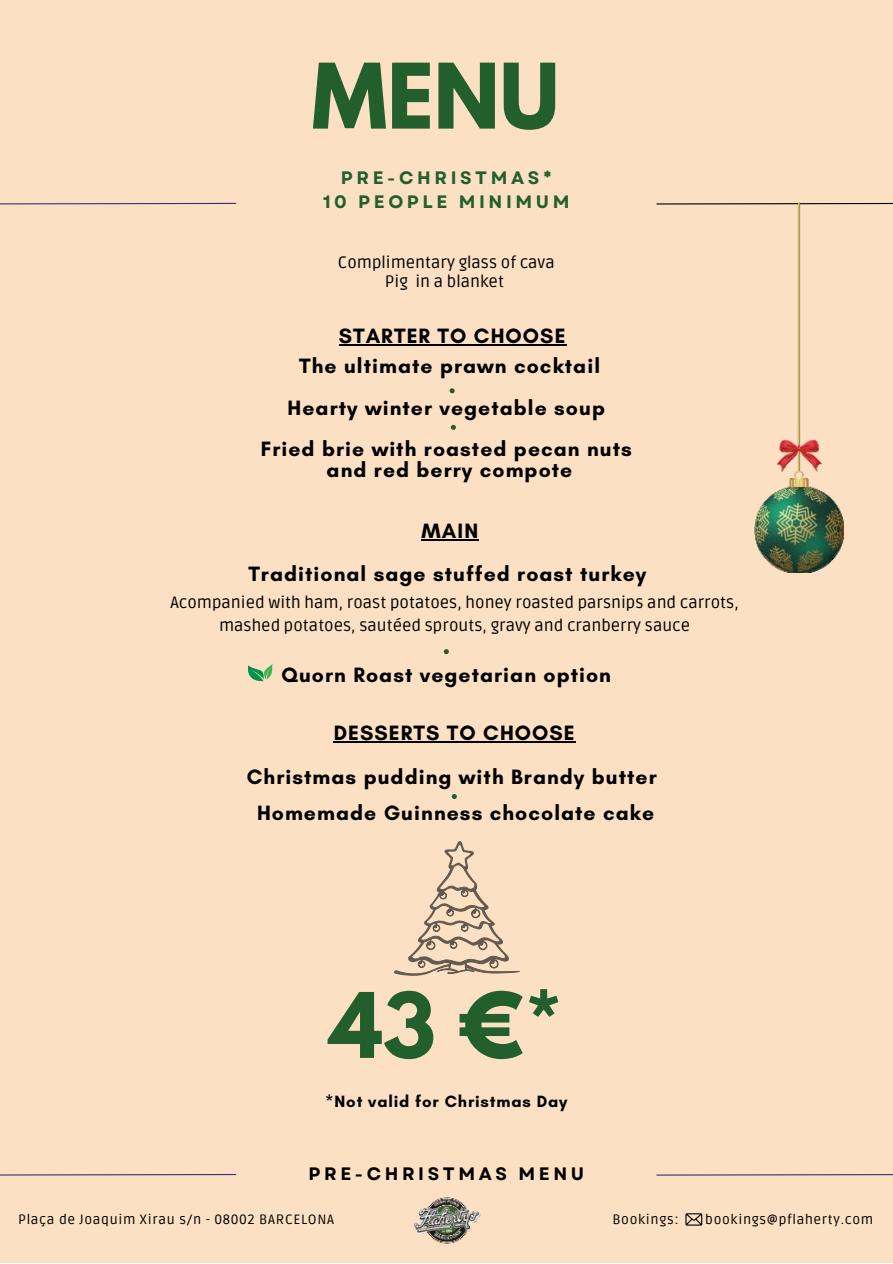
<style>
.page{position:relative;width:893px;height:1264px;background:#fff}
.page>*{position:absolute;margin:0;border:0;box-sizing:border-box;transform-origin:0 0}
.t1{font:700 79.95px "League Spartan";color:#235f2c}
.t2{font:700 21.15px "Glacial Indifference";letter-spacing:.05em;color:#000}
.t3{font:700 18px "Garet";letter-spacing:.2em;color:#235f2c}
.t4{font:700 18px "Garet";letter-spacing:.2em;color:#000}
.t5{font:700 16.65px "Glacial Indifference";letter-spacing:.05em;color:#000}
.t6{font:16.5px/22.5px "Ruda";color:#000;text-align:center}
.t7{font:13.5px "Ruda";letter-spacing:.05em;color:#000}
</style>
<div class="page">
<div style="left:0;top:0;width:892px;height:1262px;background:#fbe0c4"></div>
<svg style="left:0;top:202px;width:237px;height:3px"></svg>
<svg style="left:656px;top:202px;width:236px;height:3px"></svg>
<svg style="left:0;top:1174px;width:237px;height:2px"></svg>
<svg style="left:656px;top:1174px;width:236px;height:2px"></svg>
<img style="left:413px;top:1197px;width:68px;height:47px">
<svg style="left:685px;top:1213px;width:17px;height:12px"></svg>
<svg style="left:452px;top:794px;width:5px;height:5px"></svg>
<svg style="left:451px;top:425px;width:5px;height:5px"></svg>
<svg style="left:449px;top:388px;width:5px;height:5px"></svg>
<svg style="left:444px;top:649px;width:5px;height:5px"></svg>
<svg style="left:248px;top:664px;width:24px;height:17px"></svg>
<svg style="left:394px;top:841px;width:126px;height:134px"></svg>
<img style="left:754px;top:203px;width:89px;height:370px">
<hr style="left:421px;top:539px;width:58px;height:1px;background:#000">
<hr style="left:334px;top:741px;width:242px;height:1px;background:#000">
<hr style="left:338px;top:344px;width:228px;height:1px;background:#000">
<h1 class="t1" style="left:311px;top:34px;width:249px">MENU</h1>
<p class="t3" style="left:341px;top:166px;width:212px">PRE-CHRISTMAS*</p>
<p class="t3" style="left:323px;top:191px;width:248px">10 PEOPLE MINIMUM</p>
<p class="t6" style="left:338px;top:253px;width:218px;line-height:19.2px">Complimentary glass of cava<br>Pig in a blanket</p>
<p class="t2" style="left:338px;top:323px;width:228px">STARTER TO CHOOSE</p>
<p class="t2" style="left:299px;top:353px;width:302px">The ultimate prawn cocktail</p>
<p class="t2" style="left:287px;top:394px;width:319px">Hearty winter vegetable soup</p>
<p class="t2" style="left:261px;top:436px;width:373px">Fried brie with roasted pecan nuts</p>
<p class="t2" style="left:326px;top:457px;width:247px">and red berry compote</p>
<p class="t2" style="left:421px;top:518px;width:58px">MAIN</p>
<p class="t2" style="left:248px;top:561px;width:399px">Traditional sage stuffed roast turkey</p>
<p class="t6" style="left:170px;top:591px;width:570px">Acompanied with ham, roast potatoes, honey roasted parsnips and carrots, mashed potatoes, sautéed sprouts, gravy and cranberry sauce</p>
<p class="t2" style="left:281px;top:662px;width:331px">Quorn Roast vegetarian option</p>
<p class="t2" style="left:334px;top:720px;width:242px">DESSERTS TO CHOOSE</p>
<p class="t2" style="left:247px;top:763px;width:411px">Christmas pudding with Brandy butter</p>
<p class="t2" style="left:257px;top:799px;width:398px">Homemade Guinness chocolate cake</p>
<h1 class="t1" style="left:329px;top:962px;width:235px">43 €*</h1>
<p class="t5" style="left:325px;top:1090px;width:243px">*Not valid for Christmas Day</p>
<p class="t4" style="left:308px;top:1162px;width:277px">PRE-CHRISTMAS MENU</p>
<p class="t7" style="left:18px;top:1211px;width:317px">Plaça de Joaquim Xirau s/n - 08002 BARCELONA</p>
<p class="t7" style="left:612px;top:1211px;width:68px">Bookings:</p>
<p class="t7" style="left:705px;top:1211px;width:169px">bookings@pflaherty.com</p>
</div>
